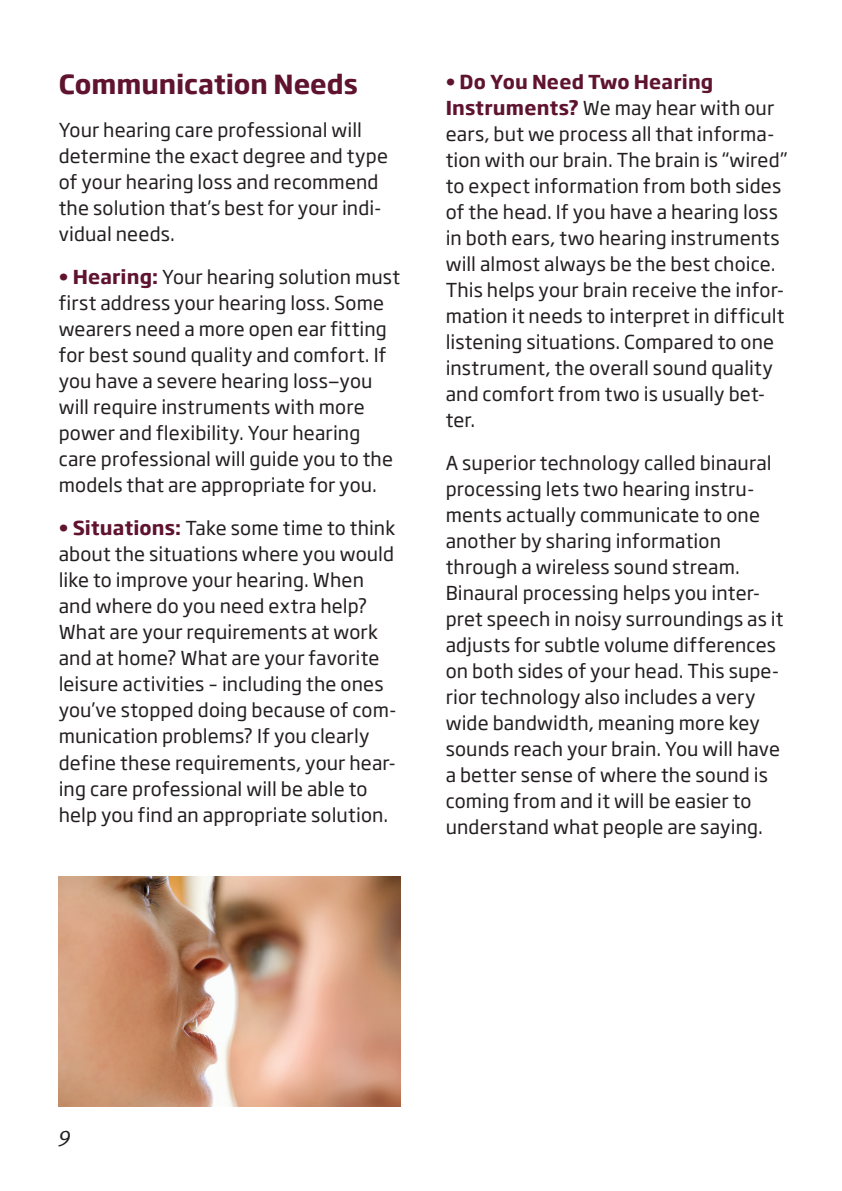
<style>
.page{position:relative;width:842px;height:1191px;background:#fff}
.page>*{position:absolute;margin:0;border:0;box-sizing:border-box;transform-origin:0 0}
.text{font:700 26px "Soho Gothic Pro";color:#5f132f}
.t1{font:italic 22px "Meta Pro";color:#231f20}
.text-2{font:19px/26px "Soho Gothic Pro";letter-spacing:.01em;color:#231f20}
.s1{font-weight:700;color:#5f132f}
</style>
<div class="page">
<img style="left:59px;top:876px;width:341px;height:230px">
<p class="text" style="left:59px;top:64px;width:301px">Communication Needs</p>
<p class="text-2" style="left:59px;top:116px;width:331px">Your hearing care professional will determine the exact degree and type of your hearing loss and recommend the solution that’s best for your indi&shy;vidual needs.</p>
<p class="text-2" style="left:59px;top:263px;width:343px"><span class="s1">• Hearing:</span> Your hearing solution must first address your hearing loss. Some wearers need a more open ear fitting for best sound quality and comfort. If you have a severe hearing loss—you will require instruments with more power and flexibility. Your hearing care professional will guide you to the models that are appropriate for you.</p>
<p class="text-2" style="left:59px;top:514px;width:339px"><span class="s1">• Situations:</span> Take some time to think about the situations where you would like to improve your hearing. When and where do you need extra help?<br>What are your requirements at work and at home? What are your favorite leisure activities – including the ones you’ve stopped doing because of com&shy;munication problems? If you clearly define these requirements, your hear&shy;ing care professional will be able to help you find an appropriate solution.</p>
<p class="text-2" style="left:446px;top:68px;width:343px"><span class="s1">• Do You Need Two Hearing Instruments?</span> We may hear with our ears, but we process all that informa&shy;tion with our brain. The brain is “wired” to expect information from both sides of the head. If you have a hearing loss in both ears, two hearing instruments will almost always be the best choice.<br>This helps your brain receive the infor&shy;mation it needs to interpret in difficult listening situations. Compared to one instrument, the overall sound quality and comfort from two is usually bet&shy;ter.</p>
<p class="text-2" style="left:446px;top:449px;width:339px">A superior technology called binaural processing lets two hearing instru&shy;ments actually communicate to one another by sharing information through a wireless sound stream.<br>Binaural processing helps you inter&shy;pret speech in noisy surroundings as it adjusts for subtle volume differences on both sides of your head. This supe&shy;rior technology also includes a very wide bandwidth, meaning more key sounds reach your brain. You will have a better sense of where the sound is coming from and it will be easier to understand what people are saying.</p>
<p class="t1" style="left:59px;top:1120px;width:14px">9</p>
</div>
